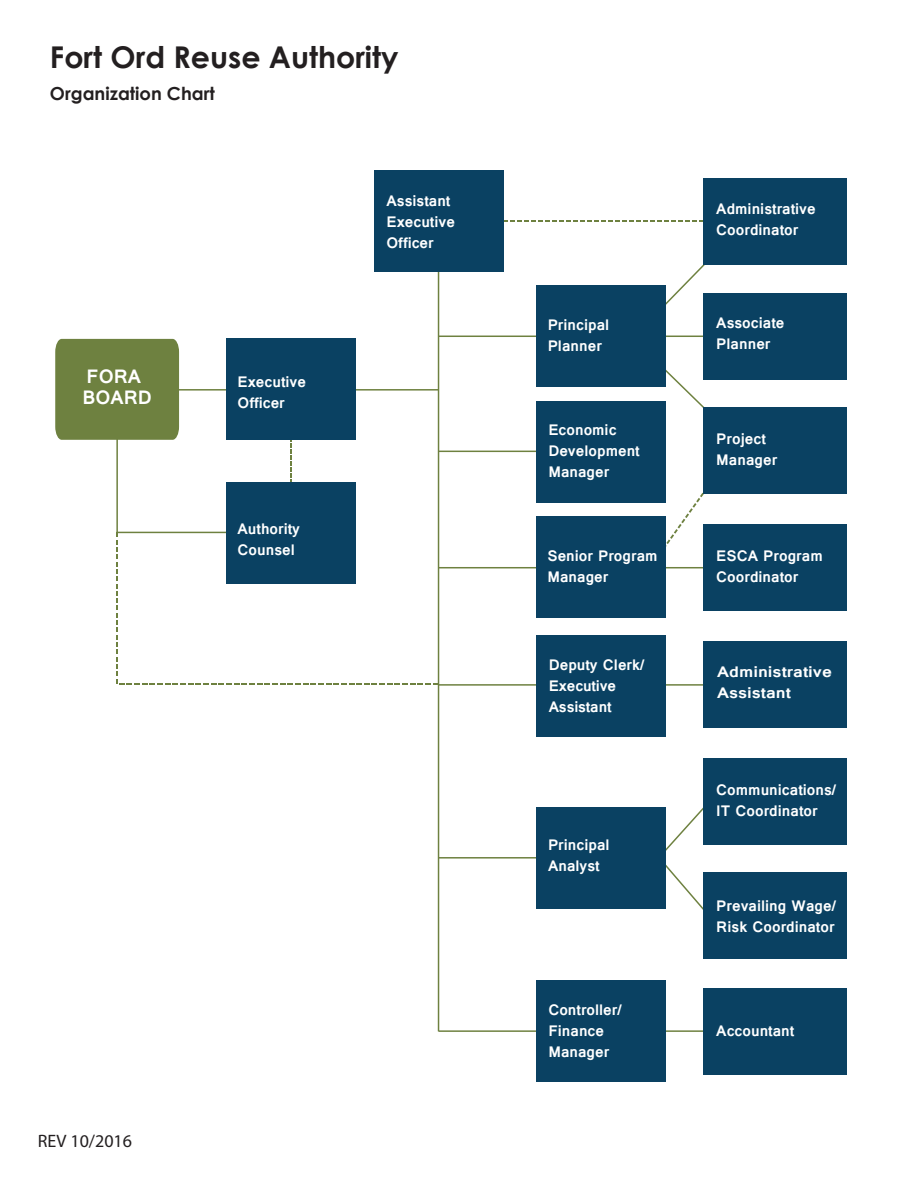
<style>
.page{position:relative;width:918px;height:1188px;background:#fff}
.page>*{position:absolute;margin:0;border:0;box-sizing:border-box;transform-origin:0 0}
.t1{font:700 30px "Century Gothic";color:#231f20}
.t2{font:700 21px/21px "Vrinda";color:#fff}
.t3{font:700 18px "Century Gothic";color:#231f20}
.t4{font:18px "Myriad Pro";color:#231f20}
.t5{font:700 16.5px/21px "Vrinda";color:#fff}
.t6{font:700 16.5px/21px "Vrinda";color:#fff;scale:1.16 1}
</style>
<div class="page">
<hr style="left:117px;top:389px;width:321px;height:2px;background:#6e8140">
<hr style="left:439px;top:451px;width:116px;height:1px;background:#6e8140">
<hr style="left:439px;top:857px;width:210px;height:2px;background:#6e8140">
<hr style="left:438px;top:684px;width:326px;height:2px;background:#6e8140">
<svg style="left:644px;top:467px;width:79px;height:108px"></svg>
<hr style="left:438px;top:567px;width:316px;height:1px;background:#6e8140">
<svg style="left:637px;top:265px;width:68px;height:68px"></svg>
<svg style="left:665px;top:341px;width:71px;height:98px"></svg>
<svg style="left:290px;top:440px;width:2px;height:42px"></svg>
<hr style="left:439px;top:1030px;width:290px;height:2px;background:#6e8140">
<hr style="left:116px;top:426px;width:2px;height:106px;background:#6e8140">
<svg style="left:650px;top:807px;width:67px;height:103px"></svg>
<hr style="left:438px;top:336px;width:333px;height:1px;background:#6e8140">
<hr style="left:438px;top:240px;width:1px;height:791px;background:#6e8140">
<svg style="left:503px;top:220px;width:200px;height:2px"></svg>
<div style="left:55px;top:339px;width:124px;height:101px;background:#6e8140"></div>
<div style="left:536px;top:517px;width:129px;height:101px;background:#0a4162"></div>
<div style="left:374px;top:171px;width:129px;height:101px;background:#0a4162"></div>
<div style="left:536px;top:981px;width:129px;height:101px;background:#0a4162"></div>
<div style="left:536px;top:807px;width:129px;height:101px;background:#0a4162"></div>
<div style="left:536px;top:286px;width:129px;height:101px;background:#0a4162"></div>
<div style="left:536px;top:635px;width:129px;height:101px;background:#0a4162"></div>
<div style="left:226px;top:339px;width:129px;height:101px;background:#0a4162"></div>
<div style="left:226px;top:482px;width:129px;height:101px;background:#0a4162"></div>
<div style="left:703px;top:872px;width:143px;height:87px;background:#0a4162"></div>
<div style="left:703px;top:525px;width:143px;height:86px;background:#0a4162"></div>
<div style="left:703px;top:988px;width:143px;height:86px;background:#0a4162"></div>
<div style="left:703px;top:758px;width:143px;height:86px;background:#0a4162"></div>
<div style="left:703px;top:408px;width:143px;height:86px;background:#0a4162"></div>
<div style="left:536px;top:401px;width:129px;height:101px;background:#0a4162"></div>
<div style="left:703px;top:293px;width:143px;height:86px;background:#0a4162"></div>
<div style="left:703px;top:642px;width:143px;height:86px;background:#0a4162"></div>
<div style="left:703px;top:178px;width:143px;height:87px;background:#0a4162"></div>
<svg style="left:116px;top:532px;width:322px;height:153px"></svg>
<h1 class="t1" style="left:50px;top:34px;width:350px">Fort Ord Reuse Authority</h1>
<p class="t3" style="left:50px;top:79px;width:166px">Organization Chart</p>
<p class="t2" style="left:82px;top:366px;width:71px">FORA<br>BOARD</p>
<p class="t5" style="left:237px;top:371px;width:70px">Executive<br>Officer</p>
<p class="t5" style="left:238px;top:518px;width:64px">Authority<br>Counsel</p>
<p class="t5" style="left:386px;top:190px;width:70px">Assistant<br>Executive<br>Officer</p>
<p class="t4" style="left:38px;top:1130px;width:96px">REV 10/2016</p>
<p class="t5" style="left:548px;top:314px;width:63px">Principal<br>Planner</p>
<p class="t5" style="left:548px;top:419px;width:93px">Economic<br>Development<br>Manager</p>
<p class="t5" style="left:547px;top:545px;width:112px">Senior Program<br>Manager</p>
<p class="t5" style="left:549px;top:655px;width:97px">Deputy Clerk/<br>Executive<br>Assistant</p>
<p class="t5" style="left:548px;top:834px;width:63px">Principal<br>Analyst</p>
<p class="t5" style="left:548px;top:999px;width:75px">Controller/<br>Finance<br>Manager</p>
<p class="t5" style="left:716px;top:199px;width:101px">Administrative<br>Coordinator</p>
<p class="t5" style="left:716px;top:313px;width:70px">Associate<br>Planner</p>
<p class="t5" style="left:716px;top:429px;width:63px">Project<br>Manager</p>
<p class="t5" style="left:716px;top:546px;width:108px">ESCA Program<br>Coordinator</p>
<p class="t6" style="left:717px;top:661px;width:101px">Administrative<br>Assistant</p>
<p class="t5" style="left:716px;top:780px;width:121px">Communications/<br>IT Coordinator</p>
<p class="t5" style="left:716px;top:895px;width:121px">Prevailing Wage/<br>Risk Coordinator</p>
<p class="t5" style="left:716px;top:1020px;width:80px">Accountant</p>
</div>
